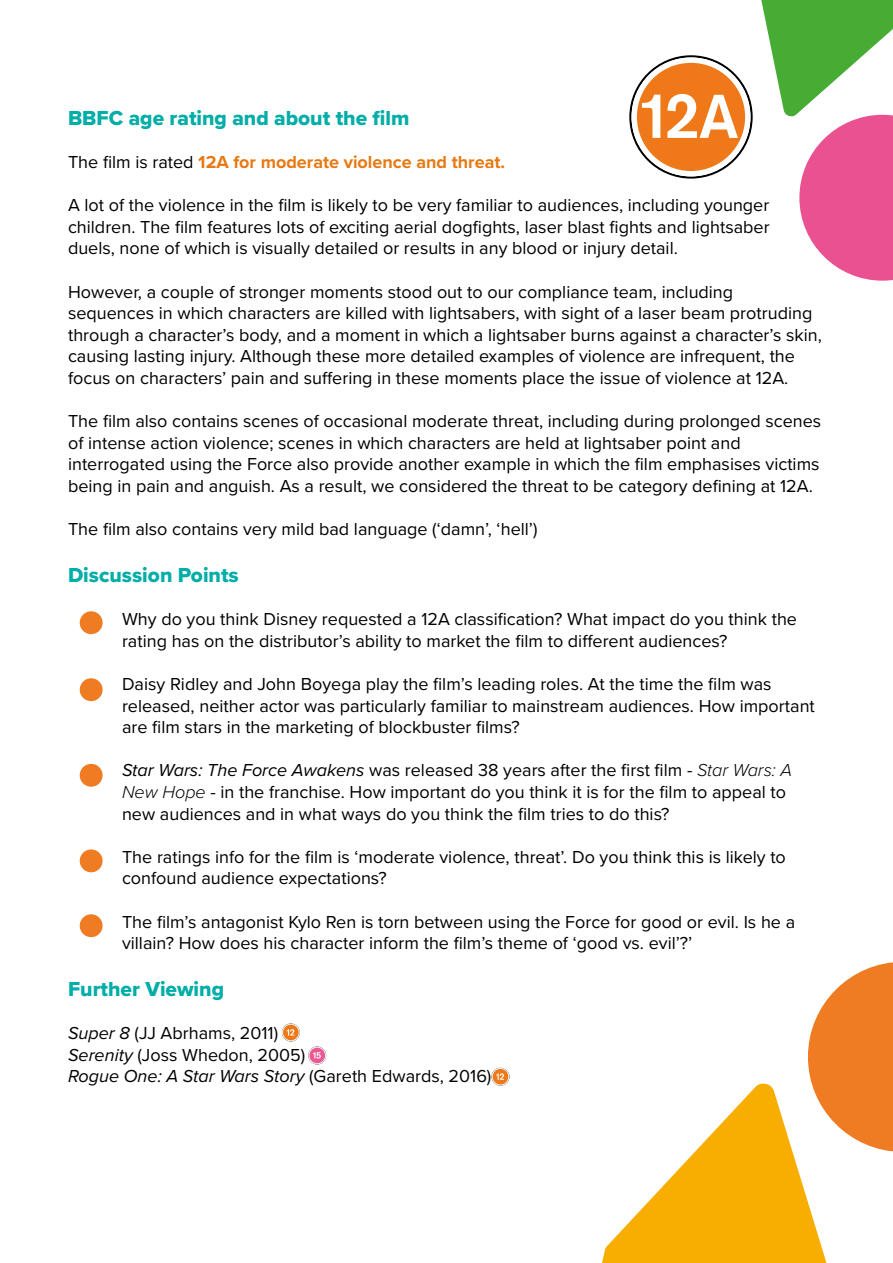
<style>
.page{position:relative;width:893px;height:1263px;background:#fff}
.page>*{position:absolute;margin:0;border:0;box-sizing:border-box;transform-origin:0 0}
.t1{font:21px "Proxima Nova Extrabld";color:#00ada7}
.t2{font:18px/21.6px "Proxima Nova";color:#000}
.t3{font:700 18px "Proxima Nova";color:#e87811}
.s1{font-weight:400;color:#000}
.s2{font-style:italic}
.s3{font-weight:300;font-style:italic}
</style>
<div class="page">
<svg style="left:629px;top:0;width:264px;height:281px"></svg>
<div style="left:80px;top:611px;width:23px;height:23px;background:#ef7b22;border-radius:50%"></div>
<div style="left:80px;top:678px;width:23px;height:23px;background:#ef7b22;border-radius:50%"></div>
<div style="left:80px;top:764px;width:23px;height:23px;background:#ef7b22;border-radius:50%"></div>
<div style="left:80px;top:849px;width:23px;height:23px;background:#ef7b22;border-radius:50%"></div>
<div style="left:80px;top:914px;width:23px;height:23px;background:#ef7b22;border-radius:50%"></div>
<svg style="left:602px;top:962px;width:291px;height:301px"></svg>
<svg style="left:282px;top:1023px;width:18px;height:18px"></svg>
<svg style="left:308px;top:1046px;width:18px;height:18px"></svg>
<svg style="left:492px;top:1068px;width:17px;height:18px"></svg>
<p class="t1" style="left:68px;top:102px;width:343px">BBFC age rating and about the film</p>
<p class="t3" style="left:68px;top:148px;width:439px"><span class="s1">The film is rated</span> 12A for moderate violence and threat.</p>
<p class="t2" style="left:68px;top:194px;width:703px;text-align:justify">A lot of the violence in the film is likely to be very familiar to audiences, including younger children. The film features lots of exciting aerial dogfights, laser blast fights and lightsaber duels, none of which is visually detailed or results in any blood or injury detail.</p>
<p class="t2" style="left:68px;top:280px;width:755px">However, a couple of stronger moments stood out to our compliance team, including sequences in which characters are killed with lightsabers, with sight of a laser beam protruding through a character’s body, and a moment in which a lightsaber burns against a character’s skin, causing lasting injury. Although these more detailed examples of violence are infrequent, the focus on characters’ pain and suffering in these moments place the issue of violence at 12A.</p>
<p class="t2" style="left:68px;top:410px;width:755px">The film also contains scenes of occasional moderate threat, including during prolonged scenes of intense action violence; scenes in which characters are held at lightsaber point and interrogated using the Force also provide another example in which the film emphasises victims being in pain and anguish. As a result, we considered the threat to be category defining at 12A.</p>
<p class="t2" style="left:68px;top:518px;width:471px">The film also contains very mild bad language (‘damn’, ‘hell’)</p>
<p class="t1" style="left:68px;top:559px;width:172px">Discussion Points</p>
<p class="t2" style="left:122px;top:608px;width:677px">Why do you think Disney requested a 12A classification? What impact do you think the rating has on the distributor’s ability to market the film to different audiences?</p>
<p class="t2" style="left:122px;top:672px;width:694px">Daisy Ridley and John Boyega play the film’s leading roles. At the time the film was released, neither actor was particularly familiar to mainstream audiences. How important are film stars in the marketing of blockbuster films?</p>
<p class="t2" style="left:122px;top:759px;width:672px"><span class="s2">Star Wars: The Force Awakens</span> was released 38 years after the first film - <span class="s3">Star Wars: A<br>New Hope</span> - in the franchise. How important do you think it is for the film to appeal to new audiences and in what ways do you think the film tries to do this?</p>
<p class="t2" style="left:122px;top:845px;width:665px">The ratings info for the film is ‘moderate violence, threat’. Do you think this is likely to confound audience expectations?</p>
<p class="t2" style="left:122px;top:910px;width:675px">The film’s antagonist Kylo Ren is torn between using the Force for good or evil. Is he a villain? How does his character inform the film’s theme of ‘good vs. evil’?’</p>
<p class="t1" style="left:68px;top:973px;width:158px">Further Viewing</p>
<p class="t2" style="left:68px;top:1022px;width:425px"><span class="s2">Super 8</span> (JJ Abrhams, 2011)<br><span class="s2">Serenity</span> (Joss Whedon, 2005)<br><span class="s2">Rogue One: A Star Wars Story</span> (Gareth Edwards, 2016)</p>
</div>
